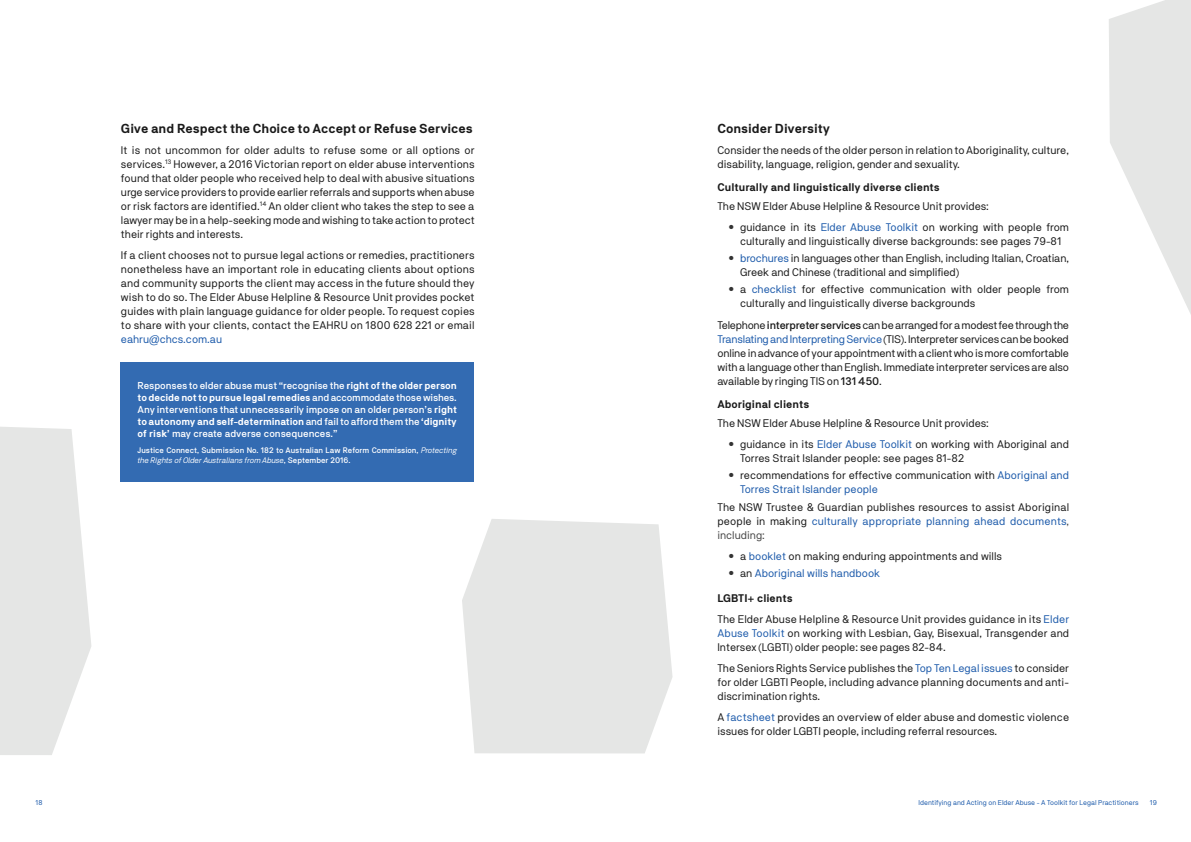
<style>
.page{position:relative;width:1191px;height:842px;background:#fff}
.page>*{position:absolute;margin:0;border:0;box-sizing:border-box;transform-origin:0 0}
.t1{font:700 13px "NB Akademie Std";color:#1a1a1a}
.t2{font:11px/14px "NB Akademie Std";color:#1a1a1a}
.t3{font:700 11px "NB Akademie Std";color:#1a1a1a}
.t4{font:11px "NB Akademie Std";color:#1c5aaa}
.t5{font:500 10px/12px "NB Akademie Std";color:#fff;text-align:justify}
.t6{font:500 8px/10px "NB Akademie Std";color:#fff}
.t7{font:7px "NB Akademie Std";color:#1c5aaa}
.s1{font-weight:700}
.s2{font-weight:400;font-style:italic}
.s3{color:#1c5aaa}
.s4{font-weight:500}
.s5{color:#474747}
.s6{color:#1a1a1a}
</style>
<div class="page">
<svg style="left:0;top:427px;width:91px;height:328px"></svg>
<svg style="left:462px;top:519px;width:210px;height:234px;fill:#e5e6e5"></svg>
<svg style="left:1109px;top:0;width:82px;height:314px"></svg>
<div style="left:120px;top:362px;width:354px;height:120px;background:#336bb2"></div>
<p class="t1" style="left:121px;top:121px;width:353px">Give and Respect the Choice to Accept or Refuse Services</p>
<p class="t2" style="left:121px;top:143px;width:355px;text-align:justify">It is not uncommon for older adults to refuse some or all options or services.<sup>13</sup> However, a 2016 Victorian report on elder abuse interventions found that older people who received help to deal with abusive situations urge service providers to provide earlier referrals and supports when abuse or risk factors are identified.<sup>14</sup> An older client who takes the step to see a lawyer may be in a help-seeking mode and wishing to take action to protect their rights and interests.</p>
<p class="t2" style="left:121px;top:248px;width:355px;text-align:justify">If a client chooses not to pursue legal actions or remedies, practitioners nonetheless have an important role in educating clients about options and community supports the client may access in the future should they wish to do so. The Elder Abuse Helpline &amp; Resource Unit provides pocket guides with plain language guidance for older people. To request copies to share with your clients, contact the EAHRU on 1800 628 221 or email</p>
<p class="t4" style="left:121px;top:333px;width:103px">eahru@chcs.com.au</p>
<p class="t5" style="left:137px;top:380px;width:321px">Responses to elder abuse must “recognise the <span class="s1">right of the older person to decide not to pursue legal remedies</span> and accommodate those wishes.<br>Any interventions that unnecessarily impose on an older person’s <span class="s1">right to autonomy and self-determination</span> and fail to afford them the <span class="s1">‘dignity of risk’</span> may create adverse consequences.”</p>
<p class="t6" style="left:137px;top:445px;width:321px">Justice Connect, Submission No. 182 to Australian Law Reform Commission, <span class="s2">Protecting the Rights of Older Australians from Abuse</span>, September 2016.</p>
<p class="t1" style="left:717px;top:121px;width:114px">Consider Diversity</p>
<p class="t2" style="left:717px;top:143px;width:353px">Consider the needs of the older person in relation to Aboriginality, culture, disability, language, religion, gender and sexuality.</p>
<p class="t3" style="left:717px;top:181px;width:224px">Culturally and linguistically diverse clients</p>
<p class="t2" style="left:717px;top:199px;width:273px">The NSW Elder Abuse Helpline &amp; Resource Unit provides:</p>
<p class="t2" style="left:729px;top:220px;width:342px;text-align:center"><sup>•</sup> guidance in its <span class="s3">Elder Abuse Toolkit</span> on working with people from culturally and linguistically diverse backgrounds: see pages 79-81</p>
<p class="t2" style="left:740px;top:251px;width:330px;text-indent:-11px"><sup>•</sup> <span class="s3">brochures</span> in languages other than English, including Italian, Croatian,<br>Greek and Chinese (traditional and simplified)</p>
<p class="t2" style="left:740px;top:282px;width:330px;text-indent:-11px"><sup>•</sup> a <span class="s3">checklist</span> for effective communication with older people from culturally and linguistically diverse backgrounds</p>
<p class="t2" style="left:717px;top:318px;width:353px;text-align:justify">Telephone <span class="s4">interpreter services</span> can be arranged for a modest fee through the <span class="s3">Translating and Interpreting Service</span> (TIS). Interpreter services can be booked online in advance of your appointment with a client who is more comfortable with a language other than English. Immediate interpreter services are also available by ringing TIS on <span class="s4">131 450</span>.</p>
<p class="t3" style="left:717px;top:398px;width:93px">Aboriginal clients</p>
<p class="t2" style="left:717px;top:416px;width:273px">The NSW Elder Abuse Helpline &amp; Resource Unit provides:</p>
<p class="t2" style="left:740px;top:437px;width:330px;text-indent:-11px"><sup>•</sup> guidance in its <span class="s3">Elder Abuse Toolkit</span> on working with Aboriginal and<br>Torres Strait Islander people: see pages 81-82</p>
<p class="t2" style="left:740px;top:468px;width:330px;text-indent:-11px"><sup>•</sup> recommendations for effective communication with <span class="s3">Aboriginal and<br>Torres Strait Islander people</span></p>
<p class="t2" style="left:717px;top:500px;width:353px;text-align:justify">The NSW Trustee &amp; Guardian publishes resources to assist Aboriginal people in making <span class="s3">culturally appropriate planning ahead documents</span><span class="s5">, including:</span></p>
<p class="t2" style="left:729px;top:549px;width:275px"><sup>•</sup> a <span class="s3">booklet</span> on making enduring appointments and wills</p>
<p class="t4" style="left:729px;top:567px;width:153px"><sup>•</sup> <span class="s6">an</span> Aboriginal wills handbook</p>
<p class="t2" style="left:717px;top:588px;width:353px;line-height:20.8px"><span class="s1">LGBTI+ clients<br></span>The Elder Abuse Helpline &amp; Resource Unit provides guidance in its <span class="s3">Elder</span></p>
<p class="t2" style="left:717px;top:626px;width:353px"><span class="s3">Abuse Toolkit</span> on working with Lesbian, Gay, Bisexual, Transgender and<br>Intersex (LGBTI) older people: see pages 82-84.</p>
<p class="t2" style="left:717px;top:661px;width:353px;text-align:justify">The Seniors Rights Service publishes the <span class="s3">Top Ten Legal issues</span> to consider for older LGBTI People, including advance planning documents and anti&shy;discrimination rights.</p>
<p class="t2" style="left:717px;top:710px;width:353px">A <span class="s3">factsheet</span> provides an overview of elder abuse and domestic violence issues for older LGBTI people, including referral resources.</p>
<p class="t7" style="left:36px;top:798px;width:8px">18</p>
<p class="t7" style="left:918px;top:798px;width:221px">Identifying and Acting on Elder Abuse - A Toolkit for Legal Practitioners</p>
<p class="t7" style="left:1150px;top:798px;width:8px">19</p>
</div>
